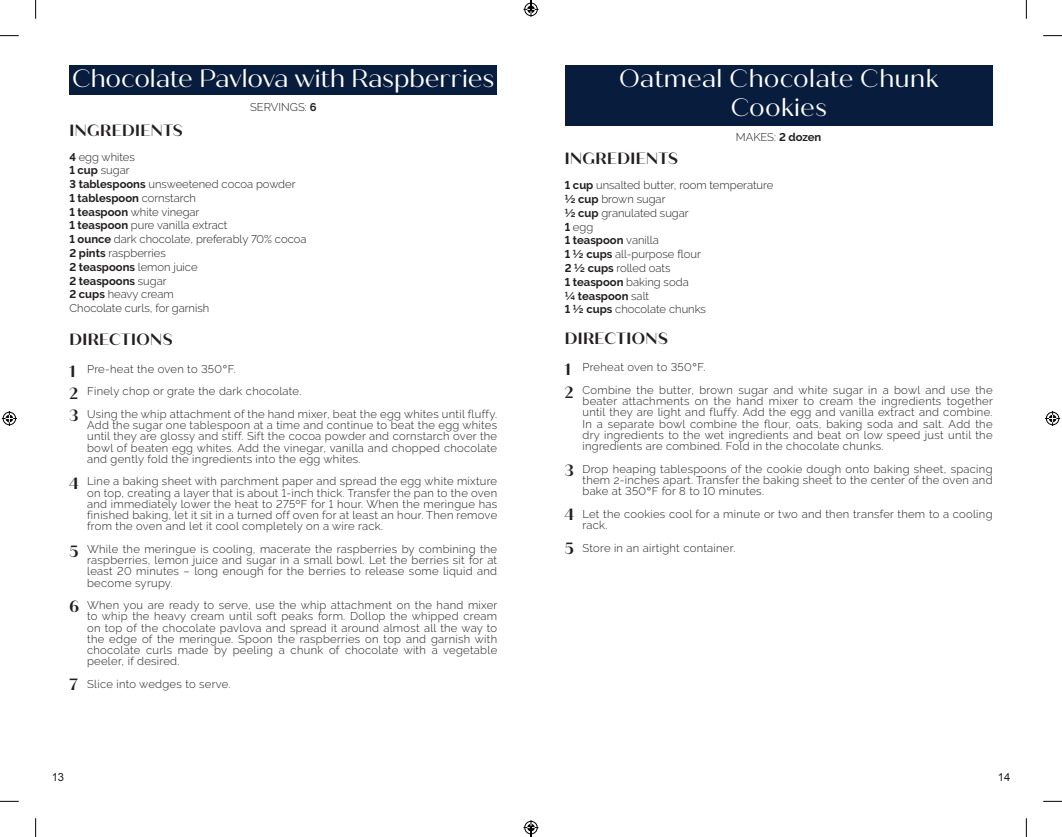
<style>
.page{position:relative;width:1062px;height:837px;background:#fff}
.page>*{position:absolute;margin:0;border:0;box-sizing:border-box;transform-origin:0 0}
.t1{font:25px "Quiche Sans";letter-spacing:-.01em;color:#fff}
.t2{font:700 16.25px "Quiche Sans";letter-spacing:.025em;color:#231f20}
.t3{font:300 11.25px/11.2px "Raleway";letter-spacing:.02em;color:#231f20;text-align:justify}
.t4{font:300 11.25px "Raleway";color:#231f20}
.t5{font:700 11.25px "Raleway";color:#231f20}
.t6{font:11.25px "Arial";color:#231f20}
.s1{font-weight:700}
.s2{font-weight:300}
.s3{font-family:"Gotham"}
</style>
<div class="page">
<div style="left:69px;top:65px;width:428px;height:30px;background:#081d3e"></div>
<div style="left:564px;top:65px;width:428px;height:60px;background:#081d3e"></div>
<svg style="left:0;top:35px;width:19px;height:1px"></svg>
<svg style="left:1043px;top:35px;width:18px;height:1px"></svg>
<svg style="left:0;top:800px;width:19px;height:1px"></svg>
<svg style="left:1043px;top:800px;width:18px;height:1px"></svg>
<svg style="left:35px;top:0;width:1px;height:19px"></svg>
<svg style="left:35px;top:818px;width:1px;height:18px"></svg>
<svg style="left:1025px;top:0;width:1px;height:19px"></svg>
<svg style="left:1025px;top:818px;width:1px;height:18px"></svg>
<svg style="left:2px;top:411px;width:15px;height:15px"></svg>
<svg style="left:1045px;top:411px;width:14px;height:15px"></svg>
<svg style="left:523px;top:0;width:15px;height:17px"></svg>
<svg style="left:523px;top:820px;width:15px;height:16px"></svg>
<p class="t1" style="left:72px;top:64px;width:423px">Chocolate Pavlova with Raspberries</p>
<p class="t4" style="left:250px;top:100px;width:68px">SERVINGS: <span class="s1">6</span></p>
<p class="t2" style="left:69px;top:120px;width:115px">INGREDIENTS</p>
<p class="t4" style="left:69px;top:150px;width:67px"><span class="s1">4</span> egg whites</p>
<p class="t3" style="left:69px;top:165px;width:62px"><span class="s1">1 cup</span> sugar</p>
<p class="t4" style="left:69px;top:177px;width:228px"><span class="s1">3 tablespoons</span> unsweetened cocoa powder</p>
<p class="t5" style="left:69px;top:191px;width:128px">1 tablespoon <span class="s2">cornstarch</span></p>
<p class="t4" style="left:69px;top:205px;width:131px"><span class="s1">1 teaspoon</span> white vinegar</p>
<p class="t4" style="left:69px;top:219px;width:160px"><span class="s1">1 teaspoon</span> pure vanilla extract</p>
<p class="t4" style="left:69px;top:232px;width:238px"><span class="s1">1 ounce</span> dark chocolate, preferably 70% cocoa</p>
<p class="t4" style="left:69px;top:246px;width:98px"><span class="s1">2 pints</span> raspberries</p>
<p class="t5" style="left:69px;top:260px;width:130px">2 teaspoons <span class="s2">lemon juice</span></p>
<p class="t5" style="left:69px;top:274px;width:99px">2 teaspoons <span class="s2">sugar</span></p>
<p class="t4" style="left:69px;top:287px;width:106px"><span class="s1">2 cups</span> heavy cream</p>
<p class="t4" style="left:69px;top:301px;width:141px">Chocolate curls, for garnish</p>
<p class="t2" style="left:69px;top:329px;width:104px">DIRECTIONS</p>
<p class="t2" style="left:69px;top:361px;width:8px">1</p>
<p class="t2" style="left:69px;top:383px;width:11px">2</p>
<p class="t2" style="left:69px;top:406px;width:11px">3</p>
<p class="t2" style="left:69px;top:473px;width:11px">4</p>
<p class="t2" style="left:69px;top:541px;width:11px">5</p>
<p class="t2" style="left:69px;top:596px;width:12px">6</p>
<p class="t2" style="left:69px;top:674px;width:10px">7</p>
<p class="t3" style="left:87px;top:363px;width:150px">Pre-heat the oven to 350<span class="s3">°</span>F.</p>
<p class="t3" style="left:87px;top:385px;width:216px">Finely chop or grate the dark chocolate.</p>
<p class="t3" style="left:87px;top:408px;width:411px">Using the whip attachment of the hand mixer, beat the egg whites until fluffy.<br>Add the sugar one tablespoon at a time and continue to beat the egg whites until they are glossy and stiff. Sift the cocoa powder and cornstarch over the bowl of beaten egg whites. Add the vinegar, vanilla and chopped chocolate and gently fold the ingredients into the egg whites.</p>
<p class="t3" style="left:87px;top:475px;width:411px">Line a baking sheet with parchment paper and spread the egg white mixture on top, creating a layer that is about 1-inch thick. Transfer the pan to the oven and immediately lower the heat to 275ºF for 1 hour. When the meringue has finished baking, let it sit in a turned off oven for at least an hour. Then remove from the oven and let it cool completely on a wire rack.</p>
<p class="t3" style="left:87px;top:543px;width:411px">While the meringue is cooling, macerate the raspberries by combining the raspberries, lemon juice and sugar in a small bowl. Let the berries sit for at least 20 minutes – long enough for the berries to release some liquid and become syrupy.</p>
<p class="t3" style="left:87px;top:599px;width:412px">When you are ready to serve, use the whip attachment on the hand mixer to whip the heavy cream until soft peaks form. Dollop the whipped cream on top of the chocolate pavlova and spread it around almost all the way to the edge of the meringue. Spoon the raspberries on top and garnish with chocolate curls made by peeling a chunk of chocolate with a vegetable peeler, if desired.</p>
<p class="t3" style="left:87px;top:678px;width:145px">Slice into wedges to serve.</p>
<p class="t1" style="left:619px;top:64px;width:320px">Oatmeal Chocolate Chunk</p>
<p class="t1" style="left:730px;top:93px;width:98px">Cookies</p>
<p class="t3" style="left:735px;top:131px;width:87px">MAKES: <span class="s1">2 dozen</span></p>
<p class="t2" style="left:564px;top:149px;width:115px">INGREDIENTS</p>
<p class="t4" style="left:564px;top:179px;width:210px"><span class="s1">1 cup</span> unsalted butter, room temperature</p>
<p class="t4" style="left:564px;top:192px;width:102px"><span class="s1">½ cup</span> brown sugar</p>
<p class="t4" style="left:564px;top:206px;width:125px"><span class="s1">½ cup</span> granulated sugar</p>
<p class="t3" style="left:564px;top:221px;width:30px"><span class="s1">1</span> egg</p>
<p class="t5" style="left:564px;top:234px;width:95px">1 teaspoon <span class="s2">vanilla</span></p>
<p class="t4" style="left:564px;top:247px;width:138px"><span class="s1">1 ½ cups</span> all-purpose flour</p>
<p class="t4" style="left:564px;top:261px;width:107px"><span class="s1">2 ½ cups</span> rolled oats</p>
<p class="t4" style="left:564px;top:275px;width:125px"><span class="s1">1 teaspoon</span> baking soda</p>
<p class="t5" style="left:564px;top:289px;width:86px">¼ teaspoon <span class="s2">salt</span></p>
<p class="t4" style="left:564px;top:302px;width:143px"><span class="s1">1 ½ cups</span> chocolate chunks</p>
<p class="t2" style="left:564px;top:328px;width:104px">DIRECTIONS</p>
<p class="t2" style="left:564px;top:360px;width:8px">1</p>
<p class="t2" style="left:564px;top:382px;width:11px">2</p>
<p class="t2" style="left:564px;top:461px;width:11px">3</p>
<p class="t2" style="left:564px;top:504px;width:11px">4</p>
<p class="t2" style="left:564px;top:538px;width:11px">5</p>
<p class="t3" style="left:582px;top:361px;width:124px">Preheat oven to 350<span class="s3">°</span>F.</p>
<p class="t3" style="left:582px;top:384px;width:412px">Combine the butter, brown sugar and white sugar in a bowl and use the beater attachments on the hand mixer to cream the ingredients together until they are light and fluffy. Add the egg and vanilla extract and combine.<br>In a separate bowl combine the flour, oats, baking soda and salt. Add the dry ingredients to the wet ingredients and beat on low speed just until the ingredients are combined. Fold in the chocolate chunks.</p>
<p class="t3" style="left:582px;top:463px;width:411px">Drop heaping tablespoons of the cookie dough onto baking sheet, spacing them 2-inches apart. Transfer the baking sheet to the center of the oven and bake at 350<span class="s3">°</span>F for 8 to 10 minutes.</p>
<p class="t3" style="left:582px;top:508px;width:411px">Let the cookies cool for a minute or two and then transfer them to a cooling rack.</p>
<p class="t3" style="left:582px;top:541px;width:154px">Store in an airtight container.</p>
<p class="t6" style="left:52px;top:769px;width:14px">13</p>
<p class="t6" style="left:997px;top:769px;width:14px">14</p>
</div>
